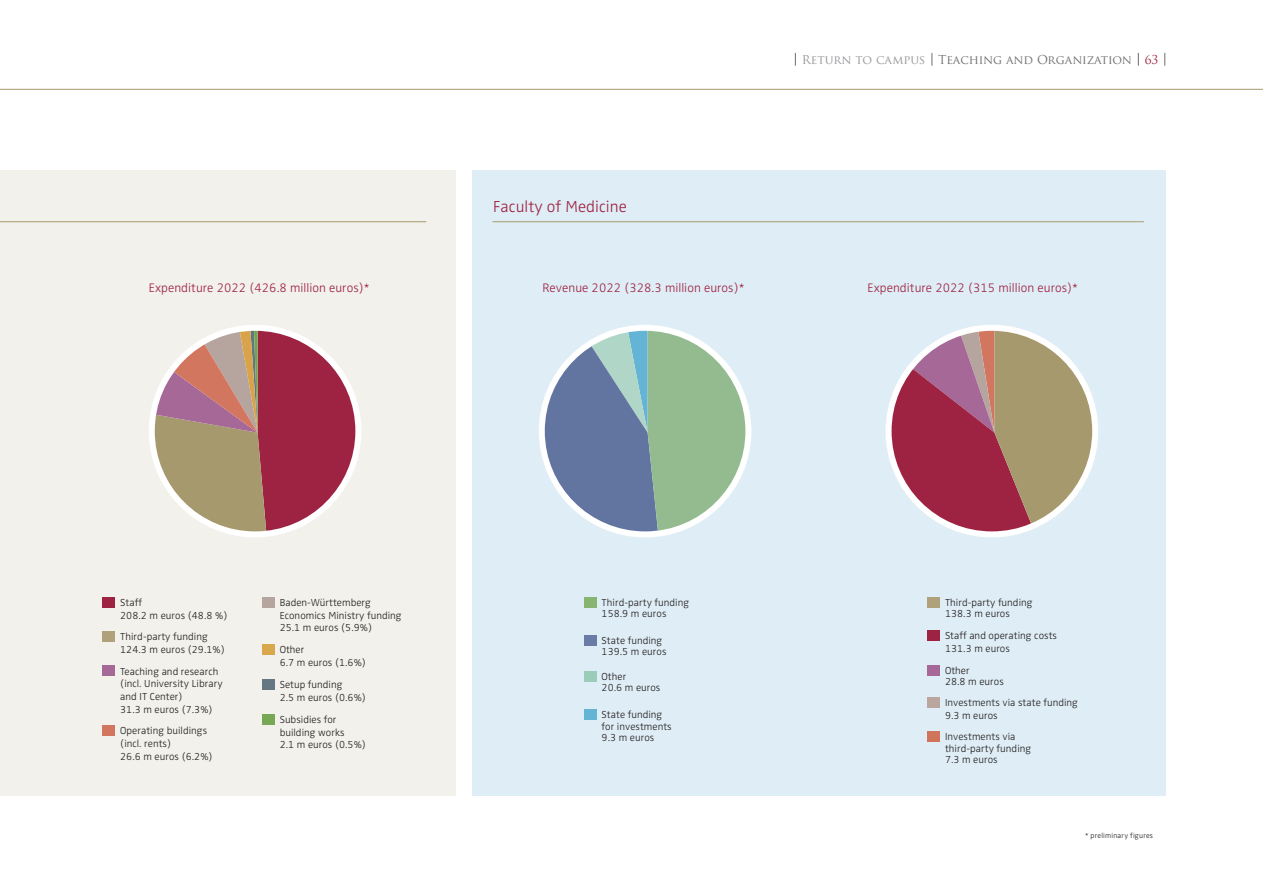
<style>
.page{position:relative;width:1263px;height:893px;background:#fff}
.page>*{position:absolute;margin:0;border:0;box-sizing:border-box;transform-origin:0 0}
.t1{font:300 16.5px "Zwo OT";letter-spacing:.005em;color:#9e2343}
.t2{font:300 12.75px "Zwo OT";letter-spacing:.005em;color:#9e2343}
.t3{font:12px "Trajan Pro";color:#6c6d70}
.t4{font:300 10.5px/12.8px "Zwo OT";letter-spacing:.005em;color:#231f20}
.t5{font:300 7.5px "Zwo OT";letter-spacing:.025em;color:#231f20}
.s1{color:#939598}
.s2{color:#9e2343}
</style>
<div class="page">
<svg style="left:795px;top:53px;width:1px;height:13px"></svg>
<svg style="left:931px;top:53px;width:1px;height:13px"></svg>
<svg style="left:1138px;top:53px;width:1px;height:13px"></svg>
<svg style="left:1164px;top:53px;width:1px;height:13px"></svg>
<hr style="left:0;top:89px;width:1263px;height:1px;background:#a7996e">
<div style="left:0;top:170px;width:455px;height:625px;background:#f2f1eb"></div>
<hr style="left:0;top:221px;width:426px;height:1px;background:#a7996e">
<div style="left:262px;top:597px;width:12px;height:10px;background:#b6a49e"></div>
<div style="left:262px;top:644px;width:12px;height:11px;background:#daa84c"></div>
<div style="left:262px;top:679px;width:12px;height:11px;background:#637883"></div>
<div style="left:262px;top:714px;width:12px;height:10px;background:#78a756"></div>
<div style="left:102px;top:597px;width:13px;height:10px;background:#9e2343"></div>
<div style="left:102px;top:631px;width:13px;height:10px;background:#afa179"></div>
<div style="left:102px;top:666px;width:13px;height:10px;background:#a56897"></div>
<div style="left:102px;top:725px;width:13px;height:11px;background:#d3765f"></div>
<svg style="left:152px;top:328px;width:206px;height:206px"></svg>
<div style="left:149px;top:325px;width:212px;height:212px;border:6px solid #fff;border-radius:50%"></div>
<div style="left:472px;top:170px;width:693px;height:625px;background:#dfeef6"></div>
<hr style="left:492px;top:221px;width:652px;height:1px;background:#a7996e">
<div style="left:584px;top:597px;width:12px;height:10px;background:#88b471"></div>
<div style="left:584px;top:635px;width:12px;height:11px;background:#6a7ba6"></div>
<div style="left:584px;top:671px;width:12px;height:11px;background:#9bcbb9"></div>
<div style="left:584px;top:709px;width:12px;height:11px;background:#64b5d5"></div>
<svg style="left:542px;top:328px;width:206px;height:206px"></svg>
<div style="left:539px;top:325px;width:212px;height:212px;border:6px solid #fff;border-radius:50%"></div>
<div style="left:927px;top:597px;width:13px;height:10px;background:#afa179"></div>
<div style="left:927px;top:630px;width:13px;height:11px;background:#9e2343"></div>
<div style="left:927px;top:665px;width:13px;height:10px;background:#a56897"></div>
<div style="left:927px;top:697px;width:13px;height:11px;background:#baa69e"></div>
<div style="left:927px;top:731px;width:13px;height:11px;background:#d0755c"></div>
<svg style="left:892px;top:328px;width:203px;height:206px"></svg>
<div style="left:885px;top:325px;width:213px;height:212px;border:6px solid #fff;border-radius:50%"></div>
<p class="t2" style="left:149px;top:280px;width:222px">Expenditure 2022 (426.8 million euros)*</p>
<h1 class="t1" style="left:493px;top:197px;width:135px">Faculty of Medicine</h1>
<p class="t2" style="left:543px;top:280px;width:203px">Revenue 2022 (328.3 million euros)*</p>
<p class="t3" style="left:802px;top:52px;width:358px"><span class="s1">Return to campus</span> Teaching and Organization <span class="s2">63</span></p>
<p class="t2" style="left:867px;top:280px;width:212px">Expenditure 2022 (315 million euros)*</p>
<p class="t4" style="left:120px;top:596px;width:109px">Staff<br>208.2 m euros (48.8 %)</p>
<p class="t4" style="left:120px;top:630px;width:106px">Third-party funding<br>124.3 m euros (29.1%)</p>
<p class="t4" style="left:120px;top:665px;width:104px">Teaching and research (incl. University Library and IT Center)<br>31.3 m euros (7.3%)</p>
<p class="t4" style="left:120px;top:725px;width:94px">Operating buildings (incl. rents)<br>26.6 m euros (6.2%)</p>
<p class="t4" style="left:280px;top:596px;width:123px">Baden-Württemberg<br>Economics Ministry funding<br>25.1 m euros (5.9%)</p>
<p class="t4" style="left:280px;top:644px;width:88px">Other<br>6.7 m euros (1.6%)</p>
<p class="t4" style="left:280px;top:679px;width:88px">Setup funding<br>2.5 m euros (0.6%)</p>
<p class="t4" style="left:280px;top:713px;width:88px">Subsidies for building works<br>2.1 m euros (0.5%)</p>
<p class="t4" style="left:602px;top:597px;width:89px;line-height:11.2px">Third-party funding<br>158.9 m euros</p>
<p class="t4" style="left:602px;top:635px;width:66px;line-height:11.2px">State funding<br>139.5 m euros</p>
<p class="t4" style="left:602px;top:671px;width:60px;line-height:11.2px">Other<br>20.6 m euros</p>
<p class="t4" style="left:602px;top:710px;width:72px;line-height:11.2px">State funding for investments<br>9.3 m euros</p>
<p class="t4" style="left:945px;top:597px;width:89px;line-height:11.2px">Third-party funding<br>138.3 m euros</p>
<p class="t4" style="left:945px;top:630px;width:114px">Staff and operating costs<br>131.3 m euros</p>
<p class="t4" style="left:945px;top:665px;width:60px;line-height:11.2px">Other<br>28.8 m euros</p>
<p class="t4" style="left:945px;top:697px;width:135px">Investments via state funding<br>9.3 m euros</p>
<p class="t4" style="left:945px;top:732px;width:88px;line-height:11.2px">Investments via third-party funding<br>7.3 m euros</p>
<p class="t5" style="left:1085px;top:831px;width:70px">* preliminary figures</p>
</div>
